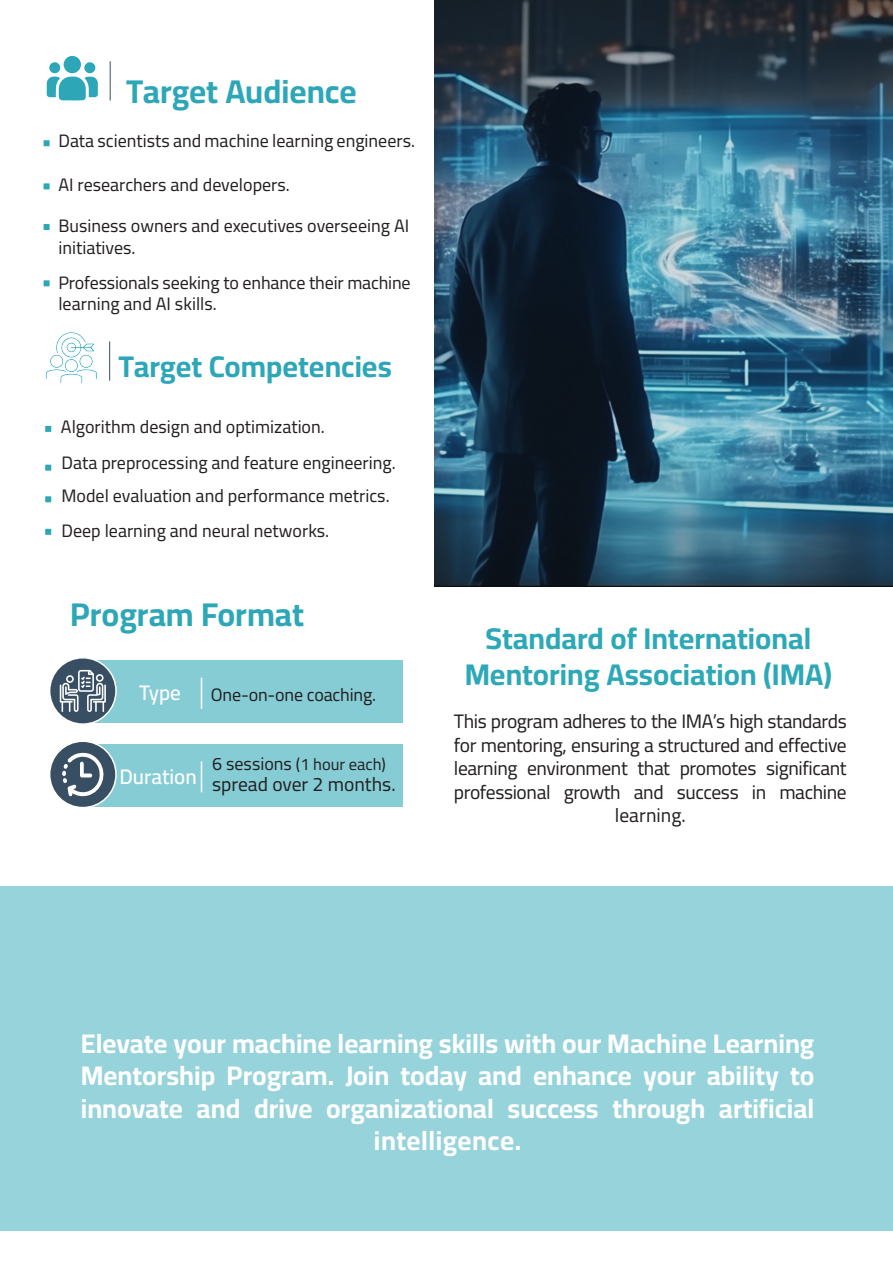
<style>
.page{position:relative;width:893px;height:1263px;background:#fff}
.page>*{position:absolute;margin:0;border:0;box-sizing:border-box;transform-origin:0 0}
.t1{font:700 33px "Cairo";color:#2da7b7}
.t2{font:700 30px/36px "Cairo";color:#2ca8b7;text-align:center}
.t3{font:700 30px "Cairo";color:#2da7b7}
.t4{font:700 27px/32.4px "Cairo";color:#fff;text-align:center}
.t5{font:600 21px "Cairo";color:#fff}
.t6{font:19.5px/23.4px "Cairo";letter-spacing:-.02em;color:#231f20;text-align:center}
.t7{font:19.5px "Cairo";color:#231f20}
.t8{font:18px/21.6px "Cairo";color:#231f20}
.t9{font:16.5px "Cairo";color:#231f20}
.s1{font-size:18px}
</style>
<div class="page">
<div style="left:0;top:887px;width:893px;height:344px;background:#97d3db"></div>
<hr style="left:110px;top:61px;width:1px;height:39px;background:#384f63">
<div style="left:64px;top:56px;width:17px;height:17px;background:#2da7b7;border-radius:50%"></div>
<svg style="left:47px;top:76px;width:51px;height:24px"></svg>
<div style="left:49px;top:62px;width:11px;height:11px;background:#2da7b7;border-radius:50%"></div>
<div style="left:84px;top:62px;width:11px;height:11px;background:#2da7b7;border-radius:50%"></div>
<svg style="left:44px;top:140px;width:6px;height:6px"></svg>
<svg style="left:44px;top:183px;width:6px;height:6px"></svg>
<svg style="left:44px;top:224px;width:6px;height:6px"></svg>
<svg style="left:44px;top:280px;width:6px;height:6px"></svg>
<svg style="left:45px;top:331px;width:53px;height:52px"></svg>
<svg style="left:45px;top:426px;width:6px;height:6px"></svg>
<svg style="left:45px;top:496px;width:6px;height:6px"></svg>
<svg style="left:45px;top:465px;width:6px;height:6px"></svg>
<svg style="left:45px;top:529px;width:6px;height:6px"></svg>
<hr style="left:109px;top:341px;width:1px;height:40px;background:#384f63">
<div style="left:86px;top:661px;width:316px;height:62px;background:#85ccd5"></div>
<div style="left:86px;top:744px;width:316px;height:62px;background:#85ccd5"></div>
<div style="left:50px;top:658px;width:66px;height:66px;background:#384f63;border-radius:50%"></div>
<div style="left:49px;top:657px;width:68px;height:68px;border:2px solid #fff;border-radius:50%"></div>
<div style="left:50px;top:741px;width:66px;height:66px;background:#384f63;border-radius:50%"></div>
<div style="left:49px;top:740px;width:68px;height:68px;border:2px solid #fff;border-radius:50%"></div>
<svg style="left:60px;top:670px;width:46px;height:42px"></svg>
<svg style="left:62px;top:752px;width:46px;height:45px"></svg>
<hr style="left:201px;top:678px;width:1px;height:31px;background:#fff">
<hr style="left:201px;top:761px;width:1px;height:31px;background:#fff">
<img style="left:434px;top:0;width:459px;height:587px">
<p class="t1" style="left:126px;top:66px;width:232px">Target Audience</p>
<p class="t8" style="left:58px;top:130px;width:358px">Data scientists and machine learning engineers.</p>
<p class="t8" style="left:58px;top:174px;width:233px">AI researchers and developers.</p>
<p class="t8" style="left:58px;top:215px;width:352px">Business owners and executives overseeing AI initiatives.</p>
<p class="t8" style="left:58px;top:272px;width:354px">Professionals seeking to enhance their machine learning and AI skills.</p>
<p class="t3" style="left:118px;top:344px;width:275px">Target Competencies</p>
<p class="t8" style="left:61px;top:417px;width:265px">Algorithm design and optimization.</p>
<p class="t8" style="left:62px;top:452px;width:336px">Data preprocessing and feature engineering.</p>
<p class="t8" style="left:62px;top:485px;width:330px">Model evaluation and performance metrics.</p>
<p class="t8" style="left:62px;top:521px;width:269px">Deep learning and neural networks.</p>
<p class="t1" style="left:70px;top:589px;width:235px">Program Format</p>
<p class="t5" style="left:139px;top:678px;width:43px">Type</p>
<p class="t8" style="left:211px;top:684px;width:167px">One-on-one coaching.</p>
<p class="t5" style="left:119px;top:761px;width:79px">Duration</p>
<p class="t9" style="left:212px;top:752px;width:175px"><span class="s1">6 sessions</span> (1 hour each)</p>
<p class="t7" style="left:212px;top:770px;width:185px">spread over 2 months.</p>
<p class="t2" style="left:465px;top:622px;width:369px">Standard of International<br>Mentoring Association (IMA)</p>
<p class="t6" style="left:454px;top:710px;width:394px">This program adheres to the IMA’s high standards for mentoring, ensuring a structured and effective learning environment that promotes significant professional growth and success in machine learning.</p>
<p class="t4" style="left:81px;top:1028px;width:735px">Elevate your machine learning skills with our Machine Learning Mentorship Program. Join today and enhance your ability to innovate and drive organizational success through artificial intelligence.</p>
</div>
